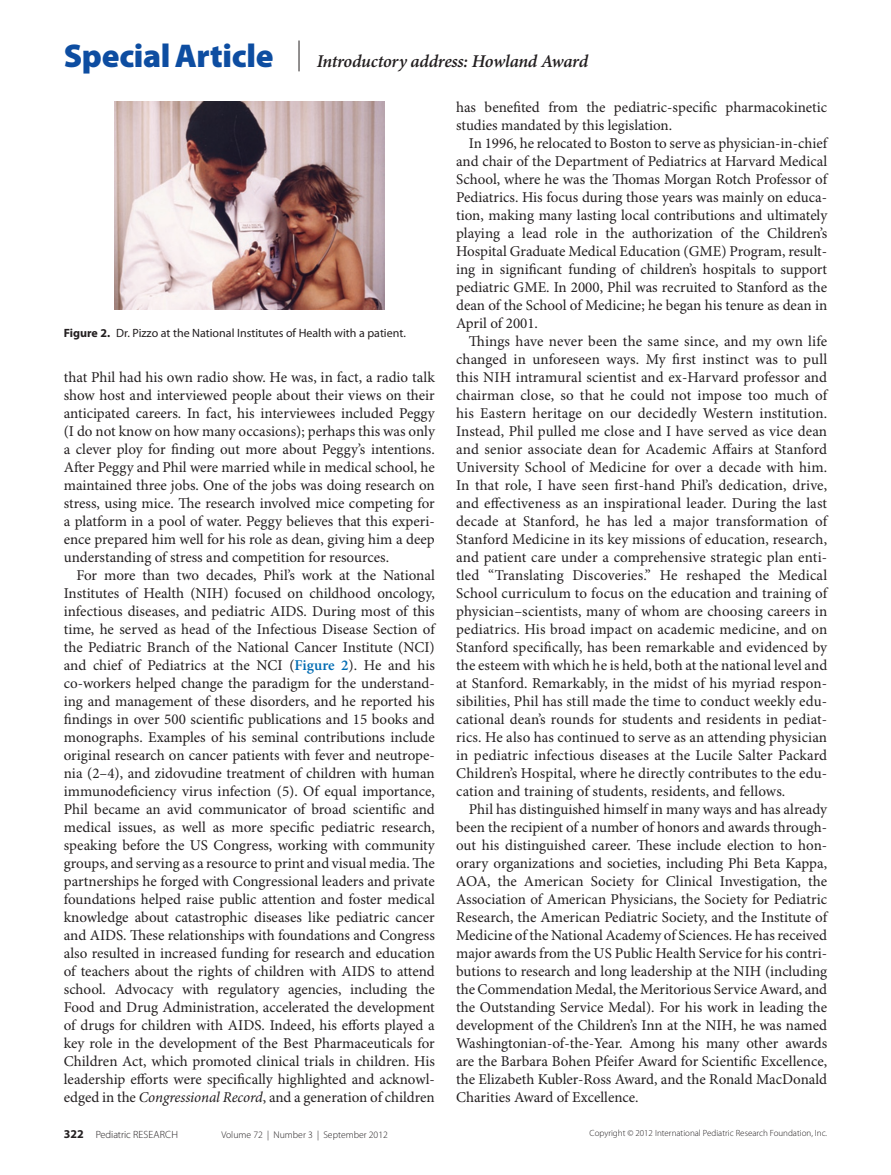
<style>
.page{position:relative;width:891px;height:1175px;background:#fff}
.page>*{position:absolute;margin:0;border:0;box-sizing:border-box;transform-origin:0 0}
.t1{font:900 33px "Myriad Pro";letter-spacing:-.01em;color:#0d4da1}
.t2{font:italic 600 18px "Minion Pro";letter-spacing:-.015em;color:#231f20}
.t3{font:15px/18px "Minion Pro";color:#231f20;text-align:justify}
.t4{font:12px "Myriad Pro";color:#231f20}
.t5{font:300 10.5px "Myriad Pro";letter-spacing:-.005em;color:#231f20}
.t6{font:300 9.75px "Myriad Pro";color:#231f20}
.t7{font:300 9px "Myriad Pro";color:#231f20}
.s1{font-weight:700}
.s2{font-weight:600;color:#006cb3}
.s3{font-style:italic}
.s4{font-weight:700;font-size:12px}
</style>
<div class="page">
<hr style="left:299px;top:40px;width:1px;height:31px;background:#231f20">
<img style="left:114px;top:102px;width:270px;height:207px">
<h1 class="t1" style="left:64px;top:38px;width:211px">Special Article</h1>
<p class="t2" style="left:317px;top:51px;width:273px">Introductory address: Howland Award</p>
<p class="t4" style="left:64px;top:325px;width:344px"><span class="s1">Figure 2.</span> Dr. Pizzo at the National Institutes of Health with a patient.</p>
<p class="t3" style="left:64px;top:368px;width:373px">that Phil had his own radio show. He was, in fact, a radio talk show host and interviewed people about their views on their anticipated careers. In fact, his interviewees included Peggy (I do not know on how many occasions); perhaps this was only a clever ploy for finding out more about Peggy’s intentions.<br>After Peggy and Phil were married while in medical school, he maintained three jobs. One of the jobs was doing research on stress, using mice. The research involved mice competing for a platform in a pool of water. Peggy believes that this experi&shy;ence prepared him well for his role as dean, giving him a deep understanding of stress and competition for resources.</p>
<p class="t3" style="left:64px;top:566px;width:373px;text-indent:13px">For more than two decades, Phil’s work at the National Institutes of Health (NIH) focused on childhood oncology, infectious diseases, and pediatric AIDS. During most of this time, he served as head of the Infectious Disease Section of the Pediatric Branch of the National Cancer Institute (NCI) and chief of Pediatrics at the NCI (<span class="s2">Figure 2</span>). He and his co-workers helped change the paradigm for the understand&shy;ing and management of these disorders, and he reported his findings in over 500 scientific publications and 15 books and monographs. Examples of his seminal contributions include original research on cancer patients with fever and neutrope&shy;nia (2–4), and zidovudine treatment of children with human immunodeficiency virus infection (5). Of equal importance, Phil became an avid communicator of broad scientific and medical issues, as well as more specific pediatric research, speaking before the US Congress, working with community groups, and serving as a resource to print and visual media. The partnerships he forged with Congressional leaders and private foundations helped raise public attention and foster medical knowledge about catastrophic diseases like pediatric cancer and AIDS. These relationships with foundations and Congress also resulted in increased funding for research and education of teachers about the rights of children with AIDS to attend school. Advocacy with regulatory agencies, including the Food and Drug Administration, accelerated the development of drugs for children with AIDS. Indeed, his efforts played a key role in the development of the Best Pharmaceuticals for Children Act, which promoted clinical trials in children. His leadership efforts were specifically highlighted and acknowl&shy;edged in the <span class="s3">Congressional Record</span>, and a generation of children</p>
<p class="t5" style="left:64px;top:1129px;width:116px"><span class="s4">322</span> Pediatric Research</p>
<p class="t6" style="left:221px;top:1129px;width:168px">Volume 72 | Number 3 | September 2012</p>
<p class="t3" style="left:456px;top:98px;width:373px">has benefited from the pediatric-specific pharmacokinetic studies mandated by this legislation.</p>
<p class="t3" style="left:456px;top:134px;width:373px;text-indent:13px">In 1996, he relocated to Boston to serve as physician-in-chief and chair of the Department of Pediatrics at Harvard Medical School, where he was the Thomas Morgan Rotch Professor of Pediatrics. His focus during those years was mainly on educa&shy;tion, making many lasting local contributions and ultimately playing a lead role in the authorization of the Children’s Hospital Graduate Medical Education (GME) Program, result&shy;ing in significant funding of children’s hospitals to support pediatric GME. In 2000, Phil was recruited to Stanford as the dean of the School of Medicine; he began his tenure as dean in April of 2001.</p>
<p class="t3" style="left:456px;top:332px;width:373px;text-indent:13px">Things have never been the same since, and my own life changed in unforeseen ways. My first instinct was to pull this NIH intramural scientist and ex-Harvard professor and chairman close, so that he could not impose too much of his Eastern heritage on our decidedly Western institution.<br>Instead, Phil pulled me close and I have served as vice dean and senior associate dean for Academic Affairs at Stanford University School of Medicine for over a decade with him.<br>In that role, I have seen first-hand Phil’s dedication, drive, and effectiveness as an inspirational leader. During the last decade at Stanford, he has led a major transformation of Stanford Medicine in its key missions of education, research, and patient care under a comprehensive strategic plan enti&shy;tled “Translating Discoveries.” He reshaped the Medical School curriculum to focus on the education and training of physician–scientists, many of whom are choosing careers in pediatrics. His broad impact on academic medicine, and on Stanford specifically, has been remarkable and evidenced by the esteem with which he is held, both at the national level and at Stanford. Remarkably, in the midst of his myriad respon&shy;sibilities, Phil has still made the time to conduct weekly edu&shy;cational dean’s rounds for students and residents in pediat&shy;rics. He also has continued to serve as an attending physician in pediatric infectious diseases at the Lucile Salter Packard Children’s Hospital, where he directly contributes to the edu&shy;cation and training of students, residents, and fellows.</p>
<p class="t3" style="left:456px;top:800px;width:373px;text-indent:13px">Phil has distinguished himself in many ways and has already been the recipient of a number of honors and awards through&shy;out his distinguished career. These include election to hon&shy;orary organizations and societies, including Phi Beta Kappa, AOA, the American Society for Clinical Investigation, the Association of American Physicians, the Society for Pediatric Research, the American Pediatric Society, and the Institute of Medicine of the National Academy of Sciences. He has received major awards from the US Public Health Service for his contri&shy;butions to research and long leadership at the NIH (including the Commendation Medal, the Meritorious Service Award, and the Outstanding Service Medal). For his work in leading the development of the Children’s Inn at the NIH, he was named Washingtonian-of-the-Year. Among his many other awards are the Barbara Bohen Pfeifer Award for Scientific Excellence, the Elizabeth Kubler-Ross Award, and the Ronald MacDonald Charities Award of Excellence.</p>
<p class="t7" style="left:590px;top:1128px;width:239px">Copyright © 2012 International Pediatric Research Foundation, Inc.</p>
</div>
